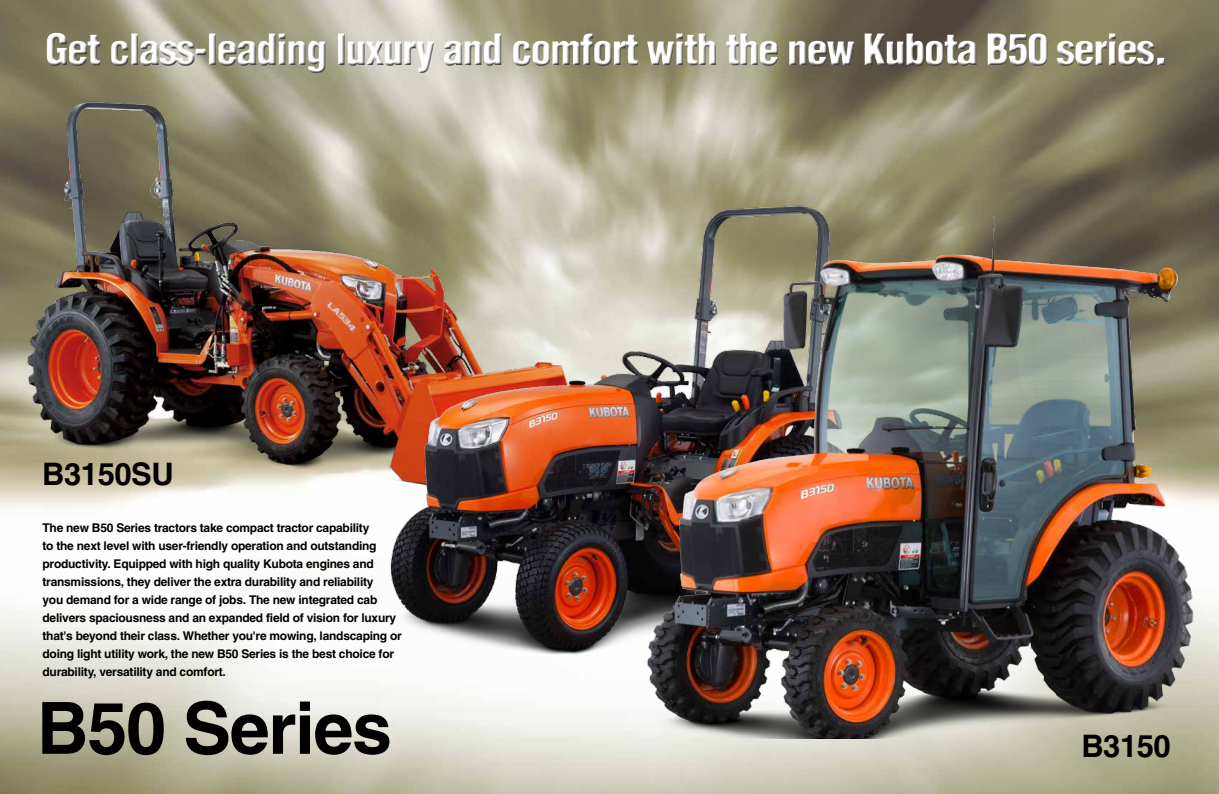
<style>
.page{position:relative;width:1219px;height:794px;background:#fff}
.page>*{position:absolute;margin:0;border:0;box-sizing:border-box;transform-origin:0 0}
.t1{font:700 72px "Helvetica";letter-spacing:-.02em;color:#000}
.t2{font:900 condensed 42px "Helvetica";letter-spacing:-.03em;color:#fff}
.t3{font:700 31px "Helvetica";letter-spacing:-.015em;color:#000}
.t4{font:700 12px/18px "Helvetica";letter-spacing:-.02em;color:#000}
</style>
<div class="page">
<img style="left:0;top:0;width:1219px;height:794px">
<div style="left:44px;top:30px;width:1123px;height:45px;background:#fff;opacity:.75"></div>
<div style="left:46px;top:32px;width:1121px;height:44px;background:#000;opacity:.75"></div>
<img style="left:0;top:91px;width:606px;height:419px">
<img style="left:366px;top:194px;width:518px;height:463px">
<img style="left:624px;top:203px;width:592px;height:535px">
<h2 class="t2" style="left:45px;top:23px;width:1124px">Get class-leading luxury and comfort with the new Kubota B50 series.</h2>
<h3 class="t3" style="left:42px;top:455px;width:133px">B3150SU</h3>
<p class="t4" style="left:43px;top:518px;width:361px">The new B50 Series tractors take compact tractor capability<br>to the next level with user-friendly operation and outstanding productivity. Equipped with high quality Kubota engines and transmissions, they deliver the extra durability and reliability<br>you demand for a wide range of jobs. The new integrated cab delivers spaciousness and an expanded field of vision for luxury that's beyond their class. Whether you're mowing, landscaping or doing light utility work, the new B50 Series is the best choice for durability, versatility and comfort.</p>
<h1 class="t1" style="left:37px;top:684px;width:357px">B50 Series</h1>
<h3 class="t3" style="left:1081px;top:727px;width:91px">B3150</h3>
</div>
